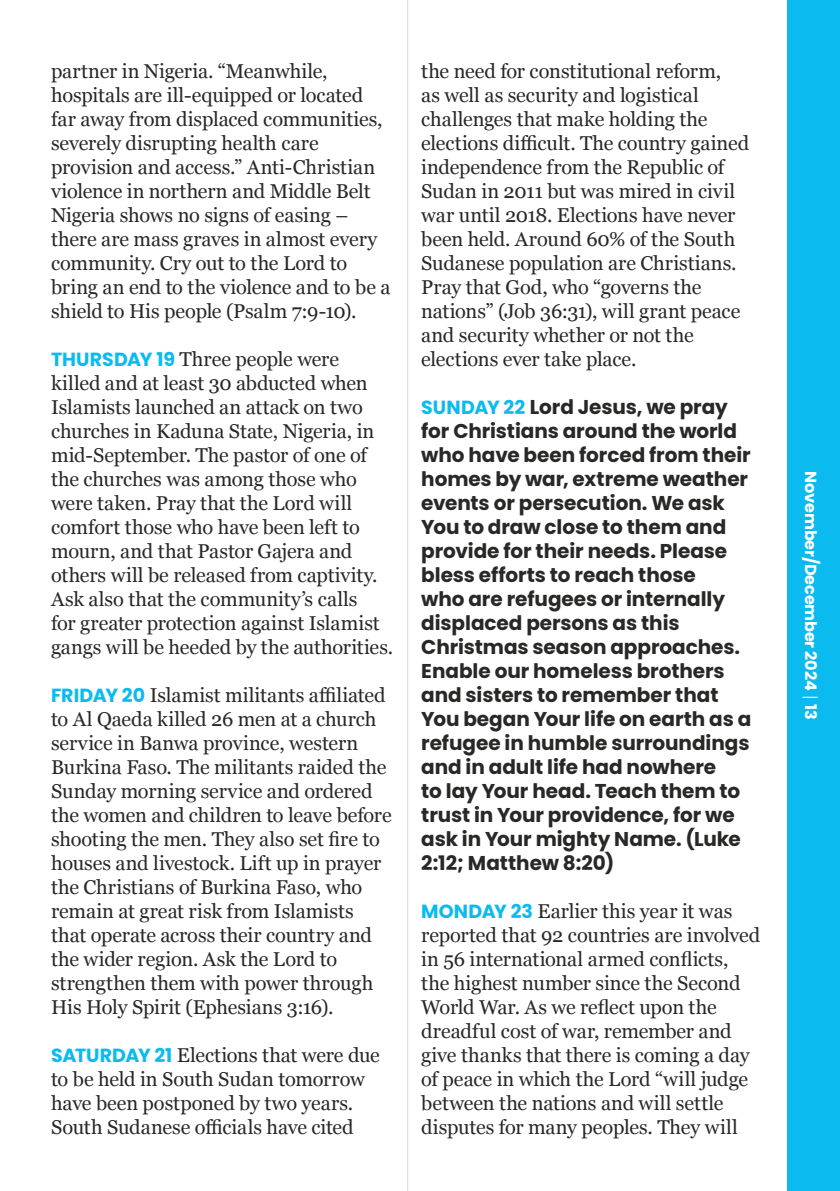
<style>
.page{position:relative;width:840px;height:1191px;background:#fff}
.page>*{position:absolute;margin:0;border:0;box-sizing:border-box;transform-origin:0 0}
.t1{font:20px/24px "Georgia";letter-spacing:-.005em;color:#282827}
.t2{font:700 20px/24px "Poppins";letter-spacing:-.005em;color:#282827}
.t3{font:700 16px "Poppins";letter-spacing:-.01em;color:#fff}
.s1{font-family:"Poppins";font-weight:700;font-size:19px;color:#0bbbef}
.s2{font-size:19px;color:#0bbbef}
</style>
<div class="page">
<div style="left:787px;top:0;width:52px;height:1191px;background:#0bbbef"></div>
<svg style="left:802px;top:696px;width:15px;height:1px"></svg>
<hr style="left:407px;top:0;width:1px;height:1191px;background:#dadada">
<p class="t1" style="left:51px;top:58px;width:341px">partner in Nigeria. “Meanwhile, hospitals are ill-equipped or located far away from displaced communities, severely disrupting health care provision and access.” Anti-Christian violence in northern and Middle Belt Nigeria shows no signs of easing – there are mass graves in almost every community. Cry out to the Lord to bring an end to the violence and to be a shield to His people (Psalm 7:9-10).</p>
<p class="t1" style="left:51px;top:346px;width:343px"><span class="s1">THURSDAY 19</span> Three people were killed and at least 30 abducted when Islamists launched an attack on two churches in Kaduna State, Nigeria, in mid-September. The pastor of one of the churches was among those who were taken. Pray that the Lord will comfort those who have been left to mourn, and that Pastor Gajera and others will be released from captivity.<br>Ask also that the community’s calls<br>for greater protection against Islamist gangs will be heeded by the authorities.</p>
<p class="t1" style="left:51px;top:682px;width:342px"><span class="s1">FRIDAY 20</span> Islamist militants affiliated to Al Qaeda killed 26 men at a church service in Banwa province, western Burkina Faso. The militants raided the Sunday morning service and ordered the women and children to leave before shooting the men. They also set fire to houses and livestock. Lift up in prayer the Christians of Burkina Faso, who remain at great risk from Islamists that operate across their country and the wider region. Ask the Lord to strengthen them with power through His Holy Spirit (Ephesians 3:16).</p>
<p class="t1" style="left:51px;top:1042px;width:330px"><span class="s1">SATURDAY 21</span> Elections that were due to be held in South Sudan tomorrow have been postponed by two years.<br>South Sudanese officials have cited</p>
<p class="t1" style="left:421px;top:58px;width:329px">the need for constitutional reform,<br>as well as security and logistical challenges that make holding the elections difficult. The country gained independence from the Republic of Sudan in 2011 but was mired in civil war until 2018. Elections have never been held. Around 60% of the South Sudanese population are Christians.<br>Pray that God, who “governs the nations” (Job 36:31), will grant peace and security whether or not the elections ever take place.</p>
<p class="t2" style="left:421px;top:395px;width:331px"><span class="s2">SUNDAY 22</span> Lord Jesus, we pray for Christians around the world who have been forced from their homes by war, extreme weather events or persecution. We ask<br>You to draw close to them and provide for their needs. Please bless efforts to reach those<br>who are refugees or internally displaced persons as this<br>Christmas season approaches.<br>Enable our homeless brothers and sisters to remember that<br>You began Your life on earth as a refugee in humble surroundings and in adult life had nowhere<br>to lay Your head. Teach them to trust in Your providence, for we ask in Your mighty Name. (Luke<br>2:12; Matthew 8:20)</p>
<p class="t1" style="left:421px;top:898px;width:340px"><span class="s1">MONDAY 23</span> Earlier this year it was reported that 92 countries are involved in 56 international armed conflicts, the highest number since the Second World War. As we reflect upon the dreadful cost of war, remember and give thanks that there is coming a day of peace in which the Lord “will judge between the nations and will settle disputes for many peoples. They will</p>
<p class="t3" style="left:819px;top:471px;width:250px;rotate:90deg">November/December 2024 13</p>
</div>
